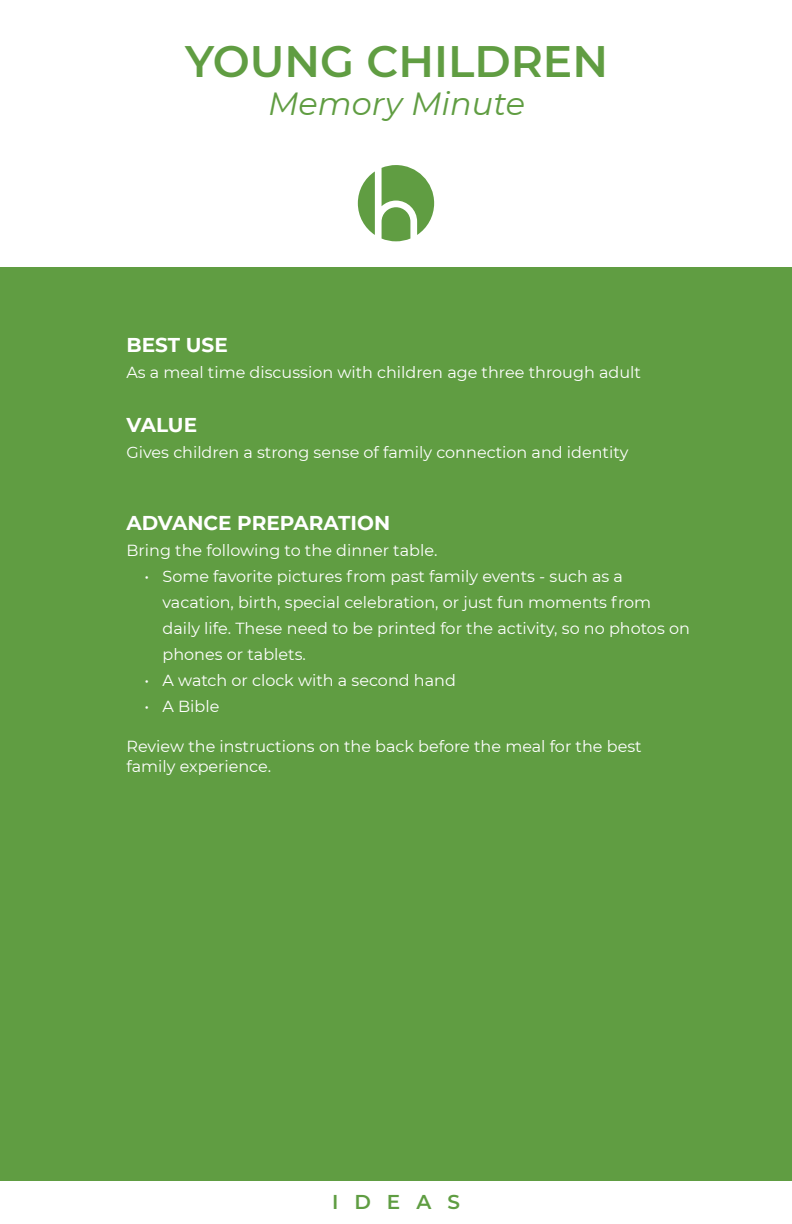
<style>
.page{position:relative;width:792px;height:1224px;background:#fff}
.page>*{position:absolute;margin:0;border:0;box-sizing:border-box;transform-origin:0 0}
.t1{font:600 44px "Montserrat";color:#609d42}
.t2{font:italic 32px "Montserrat";color:#609d42}
.t3{font:700 20px "Montserrat";color:#fff}
.t4{font:600 20px "Montserrat";letter-spacing:.8em;color:#5f9d42}
.t5{font:16px/26px "Montserrat";color:#fff}
</style>
<div class="page">
<div style="left:0;top:268px;width:792px;height:956px;background:#609d42"></div>
<svg style="left:358px;top:171px;width:17px;height:64px"></svg>
<svg style="left:382px;top:165px;width:52px;height:76px"></svg>
<div style="left:0;top:1181px;width:792px;height:43px;background:#fff"></div>
<p class="t1" style="left:185px;top:30px;width:424px">YOUNG CHILDREN</p>
<p class="t2" style="left:268px;top:82px;width:259px">Memory Minute</p>
<p class="t3" style="left:127px;top:330px;width:103px">BEST USE</p>
<p class="t5" style="left:127px;top:359px;width:516px">As a meal time discussion with children age three through adult</p>
<p class="t3" style="left:127px;top:410px;width:72px">VALUE</p>
<p class="t5" style="left:127px;top:439px;width:503px">Gives children a strong sense of family connection and identity</p>
<p class="t3" style="left:127px;top:508px;width:265px">ADVANCE PREPARATION</p>
<p class="t5" style="left:127px;top:537px;width:312px">Bring the following to the dinner table.</p>
<p class="t5" style="left:163px;top:563px;width:529px;text-indent:-18px">• Some favorite pictures from past family events - such as a vacation, birth, special celebration, or just fun moments from daily life. These need to be printed for the activity, so no photos on phones or tablets.</p>
<p class="t5" style="left:145px;top:667px;width:313px">• A watch or clock with a second hand</p>
<p class="t5" style="left:145px;top:693px;width:76px">• A Bible</p>
<p class="t5" style="left:127px;top:736px;width:517px;line-height:20px">Review the instructions on the back before the meal for the best family experience.</p>
<p class="t4" style="left:332px;top:1187px;width:129px">IDEAS</p>
</div>
